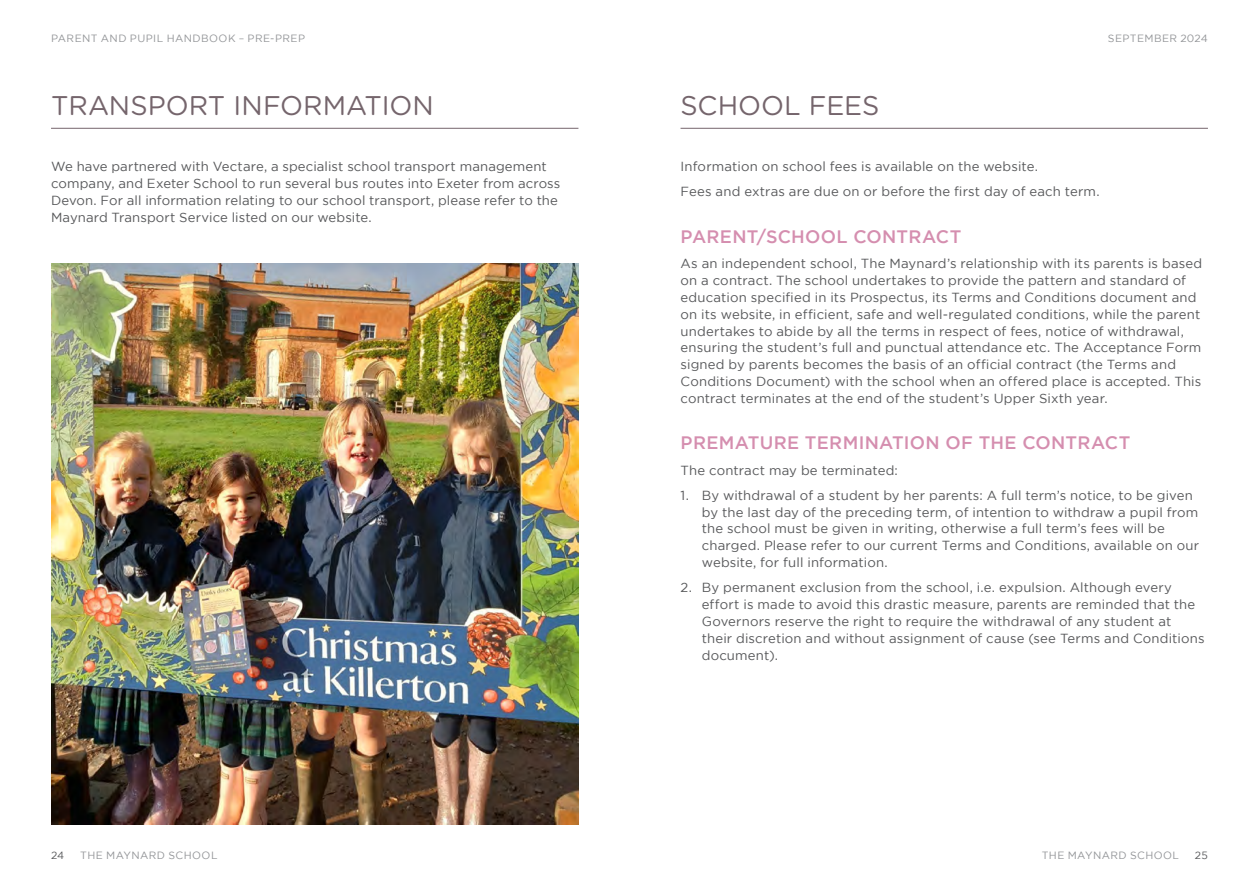
<style>
.page{position:relative;width:1259px;height:893px;background:#fff}
.page>*{position:absolute;margin:0;border:0;box-sizing:border-box;transform-origin:0 0}
.Chapter_head{font:27px "Gotham Rounded";color:#75656c}
.Sub-head{font:500 18px "Gotham";letter-spacing:.015em;color:#d58eaf}
.Body{font:13.2px/16.8px "Gotham";letter-spacing:.01em;color:#57585a}
.t1{font:10.5px "Gotham";letter-spacing:.04em;color:#939598}
.t2{font:10.5px "Gotham";color:#57585a}
</style>
<div class="page">
<hr style="left:51px;top:128px;width:527px;height:1px;background:#75656c">
<hr style="left:680px;top:128px;width:528px;height:1px;background:#75656c">
<img style="left:51px;top:264px;width:527px;height:561px">
<p class="t1" style="left:51px;top:32px;width:255px">PARENT AND PUPIL HANDBOOK – PRE-PREP</p>
<p class="Chapter_head" style="left:51px;top:87px;width:384px">TRANSPORT INFORMATION</p>
<p class="Chapter_head" style="left:680px;top:87px;width:200px">SCHOOL FEES</p>
<p class="t1" style="left:1107px;top:32px;width:102px">SEPTEMBER 2024</p>
<p class="Body" style="left:51px;top:158px;width:511px">We have partnered with Vectare, a specialist school transport management company, and Exeter School to run several bus routes into Exeter from across Devon. For all information relating to our school transport, please refer to the Maynard Transport Service listed on our website.</p>
<p class="Body" style="left:680px;top:158px;width:359px">Information on school fees is available on the website.</p>
<p class="Body" style="left:680px;top:183px;width:420px">Fees and extras are due on or before the first day of each term.</p>
<p class="Sub-head" style="left:680px;top:226px;width:282px">PARENT/SCHOOL CONTRACT</p>
<p class="Body" style="left:680px;top:255px;width:523px">As an independent school, The Maynard’s relationship with its parents is based on a contract. The school undertakes to provide the pattern and standard of education specified in its Prospectus, its Terms and Conditions document and on its website, in efficient, safe and well-regulated conditions, while the parent undertakes to abide by all the terms in respect of fees, notice of withdrawal, ensuring the student’s full and punctual attendance etc. The Acceptance Form signed by parents becomes the basis of an official contract (the Terms and Conditions Document) with the school when an offered place is accepted. This contract terminates at the end of the student’s Upper Sixth year.</p>
<p class="Sub-head" style="left:680px;top:433px;width:451px">PREMATURE TERMINATION OF THE CONTRACT</p>
<p class="Body" style="left:680px;top:461px;width:219px">The contract may be terminated:</p>
<p class="Body" style="left:702px;top:487px;width:499px;text-indent:-21px">1. By withdrawal of a student by her parents: A full term’s notice, to be given by the last day of the preceding term, of intention to withdraw a pupil from the school must be given in writing, otherwise a full term’s fees will be charged. Please refer to our current Terms and Conditions, available on our website, for full information.</p>
<p class="Body" style="left:702px;top:579px;width:504px;text-indent:-21px">2. By permanent exclusion from the school, i.e. expulsion. Although every effort is made to avoid this drastic measure, parents are reminded that the Governors reserve the right to require the withdrawal of any student at their discretion and without assignment of cause (see Terms and Conditions document).</p>
<p class="t2" style="left:51px;top:849px;width:15px">24</p>
<p class="t1" style="left:80px;top:849px;width:139px">THE MAYNARD SCHOOL</p>
<p class="t1" style="left:1041px;top:849px;width:139px">THE MAYNARD SCHOOL</p>
<p class="t2" style="left:1195px;top:849px;width:15px">25</p>
</div>
